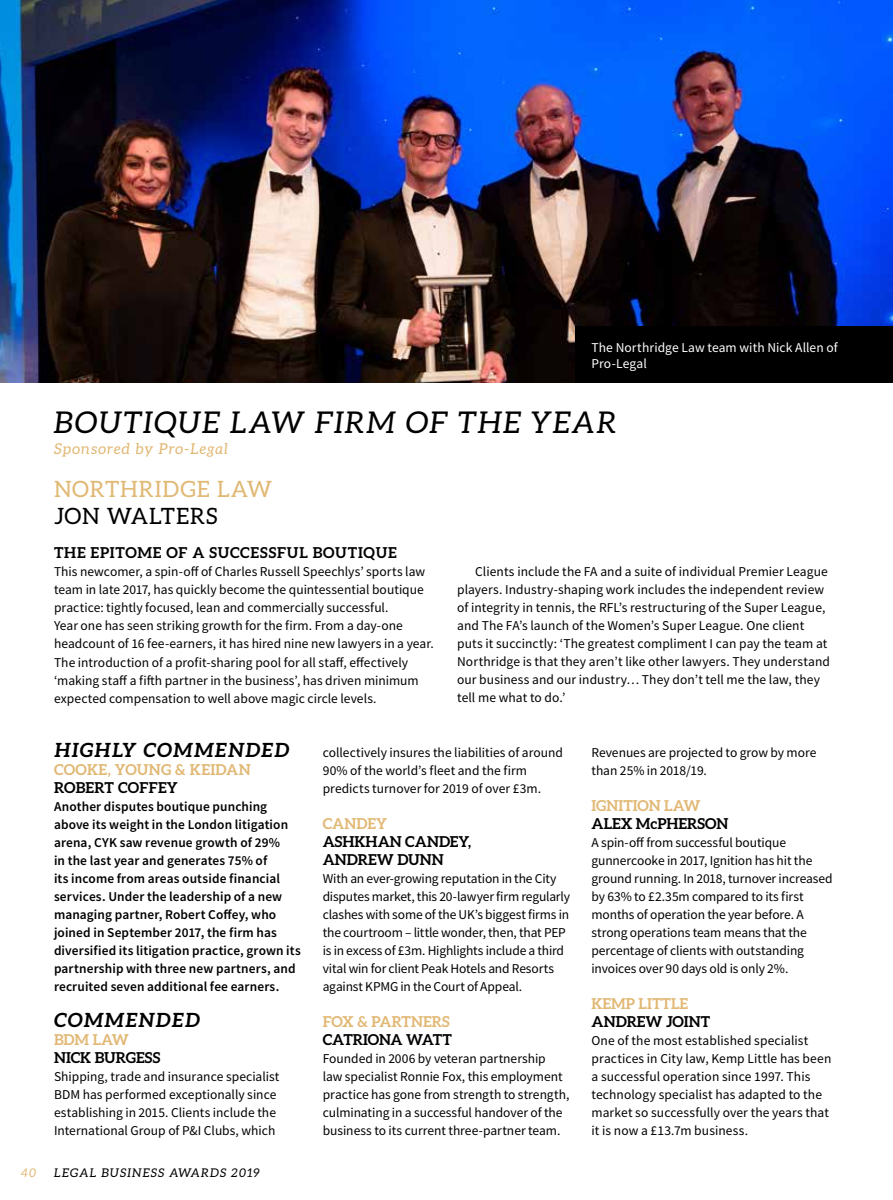
<style>
.page{position:relative;width:893px;height:1200px;background:#fff}
.page>*{position:absolute;margin:0;border:0;box-sizing:border-box;transform-origin:0 0}
.t1{font:italic 30px "Aleo";letter-spacing:.065em;color:#000}
.t2{font:22.5px "Aleo";letter-spacing:.04em;color:#e1b874}
.t3{font:22.5px "Aleo";letter-spacing:.035em;color:#000}
.t4{font:italic 700 19.5px "Aleo";letter-spacing:.02em;color:#000}
.t5{font:700 15px/18px "Aleo";letter-spacing:.005em;color:#000}
.t6{font:700 15px "Aleo";color:#e1b874}
.t7{font:700 15px "Aleo";letter-spacing:.05em;color:#000}
.t8{font:italic 15px "Aleo";letter-spacing:.07em;color:#e1b874}
.t9{font:700 15px "Aleo";letter-spacing:.02em;color:#e1b874}
.t10{font:13.5px/18px "Source Sans Pro";color:#000}
.t11{font:600 13.5px/18px "Source Sans Pro";letter-spacing:.01em;color:#000}
.t12{font:13.5px/16.2px "Source Sans Pro";letter-spacing:.005em;color:#fff}
.t13{font:italic 12px "Aleo";letter-spacing:.1em;color:#000}
.t14{font:italic 12px "Aleo";color:#e1b874}
</style>
<div class="page">
<img style="left:0;top:0;width:893px;height:383px">
<div style="left:575px;top:327px;width:318px;height:56px;background:#000"></div>
<p class="t12" style="left:591px;top:339px;width:248px">The Northridge Law team with Nick Allen of<br>Pro-Legal</p>
<h1 class="t1" style="left:54px;top:405px;width:564px">BOUTIQUE LAW FIRM OF THE YEAR</h1>
<p class="t8" style="left:54px;top:439px;width:175px">Sponsored by Pro-Legal</p>
<h2 class="t2" style="left:54px;top:476px;width:220px">NORTHRIDGE LAW</h2>
<h2 class="t3" style="left:54px;top:503px;width:165px">JON WALTERS</h2>
<p class="t7" style="left:54px;top:544px;width:344px">THE EPITOME OF A SUCCESSFUL BOUTIQUE</p>
<p class="t10" style="left:54px;top:562px;width:381px">This newcomer, a spin-off of Charles Russell Speechlys’ sports law team in late 2017, has quickly become the quintessential boutique practice: tightly focused, lean and commercially successful.<br>Year one has seen striking growth for the firm. From a day-one headcount of 16 fee-earners, it has hired nine new lawyers in a year.<br>The introduction of a profit-sharing pool for all staff, effectively ‘making staff a fifth partner in the business’, has driven minimum expected compensation to well above magic circle levels.</p>
<p class="t10" style="left:457px;top:562px;width:374px;text-indent:18px">Clients include the FA and a suite of individual Premier League players. Industry-shaping work includes the independent review of integrity in tennis, the RFL’s restructuring of the Super League, and The FA’s launch of the Women’s Super League. One client puts it succinctly: ‘The greatest compliment I can pay the team at Northridge is that they aren’t like other lawyers. They understand our business and our industry… They don’t tell me the law, they tell me what to do.’</p>
<h3 class="t4" style="left:54px;top:738px;width:237px">HIGHLY COMMENDED</h3>
<p class="t9" style="left:54px;top:760px;width:198px">COOKE, YOUNG &amp; KEIDAN</p>
<p class="t5" style="left:54px;top:777px;width:125px">ROBERT COFFEY</p>
<p class="t11" style="left:54px;top:796px;width:248px">Another disputes boutique punching above its weight in the London litigation arena, CYK saw revenue growth of 29%<br>in the last year and generates 75% of<br>its income from areas outside financial services. Under the leadership of a new managing partner, Robert Coffey, who joined in September 2017, the firm has diversified its litigation practice, grown its partnership with three new partners, and recruited seven additional fee earners.</p>
<h3 class="t4" style="left:54px;top:1008px;width:148px">COMMENDED</h3>
<p class="t6" style="left:54px;top:1030px;width:76px">BDM LAW</p>
<p class="t5" style="left:54px;top:1047px;width:108px">NICK BURGESS</p>
<p class="t10" style="left:54px;top:1066px;width:227px">Shipping, trade and insurance specialist BDM has performed exceptionally since establishing in 2015. Clients include the International Group of P&amp;I Clubs, which</p>
<p class="t14" style="left:21px;top:1165px;width:16px">40</p>
<p class="t13" style="left:54px;top:1165px;width:207px">LEGAL BUSINESS AWARDS 2019</p>
<p class="t10" style="left:323px;top:742px;width:242px">collectively insures the liabilities of around<br>90% of the world’s fleet and the firm predicts turnover for 2019 of over £3m.</p>
<p class="t6" style="left:323px;top:814px;width:66px">CANDEY</p>
<p class="t5" style="left:323px;top:831px;width:150px">ASHKHAN CANDEY,<br>ANDREW DUNN</p>
<p class="t10" style="left:323px;top:868px;width:249px">With an ever-growing reputation in the City disputes market, this 20-lawyer firm regularly clashes with some of the UK’s biggest firms in the courtroom – little wonder, then, that PEP is in excess of £3m. Highlights include a third vital win for client Peak Hotels and Resorts against KPMG in the Court of Appeal.</p>
<p class="t6" style="left:323px;top:1012px;width:128px">FOX &amp; PARTNERS</p>
<p class="t5" style="left:323px;top:1029px;width:131px">CATRIONA WATT</p>
<p class="t10" style="left:323px;top:1048px;width:248px">Founded in 2006 by veteran partnership<br>law specialist Ronnie Fox, this employment practice has gone from strength to strength, culminating in a successful handover of the business to its current three-partner team.</p>
<p class="t10" style="left:591px;top:742px;width:226px">Revenues are projected to grow by more than 25% in 2018/19.</p>
<p class="t6" style="left:591px;top:796px;width:110px">IGNITION LAW</p>
<p class="t5" style="left:591px;top:813px;width:138px">ALEX McPHERSON</p>
<p class="t10" style="left:591px;top:832px;width:243px">A spin-off from successful boutique gunnercooke in 2017, Ignition has hit the ground running. In 2018, turnover increased by 63% to £2.35m compared to its first months of operation the year before. A strong operations team means that the percentage of clients with outstanding invoices over 90 days old is only 2%.</p>
<p class="t6" style="left:591px;top:994px;width:98px">KEMP LITTLE</p>
<p class="t5" style="left:591px;top:1011px;width:120px">ANDREW JOINT</p>
<p class="t10" style="left:591px;top:1030px;width:241px">One of the most established specialist practices in City law, Kemp Little has been a successful operation since 1997. This technology specialist has adapted to the market so successfully over the years that it is now a £13.7m business.</p>
</div>
